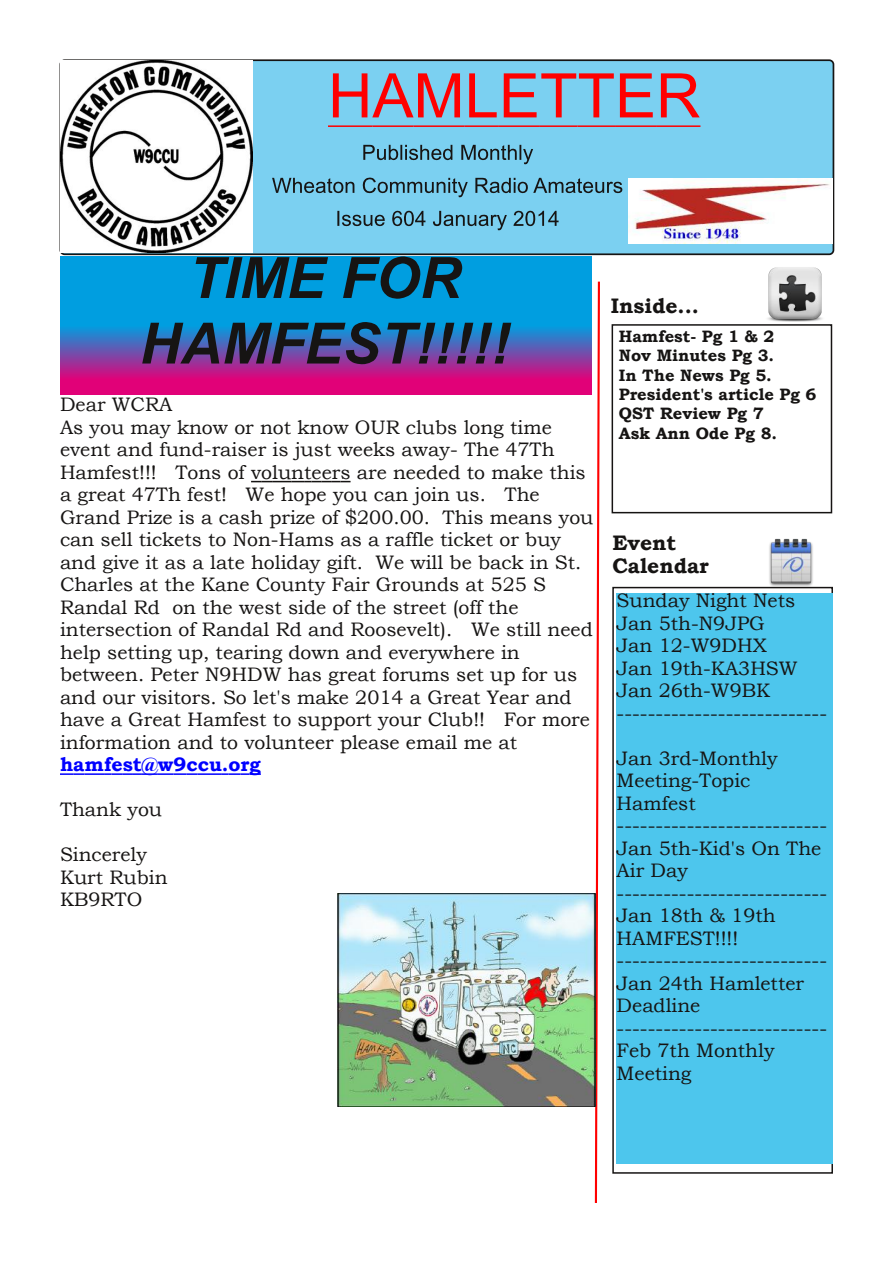
<style>
.page{position:relative;width:893px;height:1263px;background:#fff}
.page>*{position:absolute;margin:0;border:0;box-sizing:border-box;transform-origin:0 0}
.t1{font:700 21px/22.5px "Bookman Old Style";color:#161413}
.t2{font:19.5px/22.5px "Bookman Old Style";color:#161413}
.t3{font:700 19.5px "Bookman Old Style";color:#00f}
.t4{font:700 16.5px/19.4px "Bookman Old Style";color:#161413}
</style>
<div class="page">
<div style="left:612px;top:587px;width:221px;height:587px;border:2px solid #161413"></div>
<div style="left:60px;top:60px;width:773px;height:194px;background:#7bd0f1;border-radius:4px"></div>
<div style="left:60px;top:59px;width:774px;height:196px;border:2px solid #161413;border-radius:4px"></div>
<hr style="left:328px;top:125px;width:44px;height:2px;background:#f00">
<hr style="left:372px;top:125px;width:41px;height:2px;background:#f00">
<hr style="left:413px;top:125px;width:52px;height:2px;background:#f00">
<svg style="left:333px;top:73px;width:127px;height:44px"></svg>
<hr style="left:465px;top:125px;width:34px;height:2px;background:#f00">
<svg style="left:469px;top:73px;width:28px;height:44px"></svg>
<hr style="left:499px;top:125px;width:41px;height:2px;background:#f00">
<hr style="left:540px;top:125px;width:37px;height:2px;background:#f00">
<hr style="left:577px;top:125px;width:38px;height:2px;background:#f00">
<svg style="left:504px;top:73px;width:110px;height:44px"></svg>
<hr style="left:615px;top:125px;width:41px;height:2px;background:#f00">
<svg style="left:620px;top:73px;width:33px;height:44px"></svg>
<hr style="left:656px;top:125px;width:44px;height:2px;background:#f00">
<svg style="left:661px;top:73px;width:39px;height:44px"></svg>
<svg style="left:363px;top:145px;width:89px;height:15px"></svg>
<svg style="left:461px;top:145px;width:72px;height:19px"></svg>
<svg style="left:272px;top:178px;width:82px;height:15px"></svg>
<svg style="left:363px;top:178px;width:105px;height:19px"></svg>
<svg style="left:475px;top:178px;width:147px;height:15px"></svg>
<svg style="left:337px;top:211px;width:48px;height:15px"></svg>
<svg style="left:392px;top:211px;width:33px;height:15px"></svg>
<svg style="left:433px;top:211px;width:74px;height:19px"></svg>
<svg style="left:513px;top:211px;width:46px;height:15px"></svg>
<div style="left:612px;top:324px;width:220px;height:189px;border:2px solid #161413"></div>
<img style="left:756px;top:267px;width:77px;height:66px">
<img style="left:765px;top:538px;width:51px;height:49px">
<svg style="left:594px;top:281px;width:6px;height:922px"></svg>
<svg style="left:60px;top:256px;width:531px;height:139px;background:#5264b9"></svg>
<svg style="left:196px;top:257px;width:132px;height:41px;background:#0b5777"></svg>
<svg style="left:343px;top:256px;width:119px;height:43px;background:#095f83"></svg>
<svg style="left:142px;top:322px;width:239px;height:42px;background:#30416d"></svg>
<svg style="left:387px;top:323px;width:124px;height:40px;background:#39487d"></svg>
<img style="left:60px;top:60px;width:193px;height:192px">
<img style="left:628px;top:178px;width:205px;height:65px">
<img style="left:337px;top:894px;width:258px;height:212px">
<svg style="left:251px;top:481px;width:100px;height:1px"></svg>
<svg style="left:60px;top:773px;width:201px;height:2px"></svg>
<div style="left:617px;top:593px;width:216px;height:571px;background:#4dc6ed"></div>
<p class="t2" style="left:60px;top:393px;width:535px">Dear WCRA<br>As you may know or not know OUR clubs long time event and fund-raiser is just weeks away- The 47Th Hamfest!!! Tons of volunteers are needed to make this a great 47Th fest! We hope you can join us. The Grand Prize is a cash prize of $200.00. This means you can sell tickets to Non-Hams as a raffle ticket or buy and give it as a late holiday gift. We will be back in St.<br>Charles at the Kane County Fair Grounds at 525 S Randal Rd on the west side of the street (off the intersection of Randal Rd and Roosevelt). We still need help setting up, tearing down and everywhere in between. Peter N9HDW has great forums set up for us and our visitors. So let's make 2014 a Great Year and have a Great Hamfest to support your Club!! For more information and to volunteer please email me at</p>
<p class="t3" style="left:60px;top:753px;width:202px">hamfest@w9ccu.org</p>
<p class="t2" style="left:60px;top:798px;width:104px">Thank you</p>
<p class="t2" style="left:60px;top:843px;width:109px">Sincerely<br>Kurt Rubin<br>KB9RTO</p>
<p class="t1" style="left:611px;top:295px;width:90px">Inside...</p>
<p class="t4" style="left:619px;top:326px;width:199px">Hamfest- Pg 1 &amp; 2<br>Nov Minutes Pg 3.<br>In The News Pg 5.<br>President's article Pg 6<br>QST Review Pg 7<br>Ask Ann Ode Pg 8.</p>
<p class="t1" style="left:612px;top:531px;width:98px">Event<br>Calendar</p>
<p class="t2" style="left:617px;top:589px;width:212px">Sunday Night Nets<br>Jan 5th-N9JPG<br>Jan 12-W9DHX<br>Jan 19th-KA3HSW<br>Jan 26th-W9BK ---------------------------</p>
<p class="t2" style="left:617px;top:747px;width:212px">Jan 3rd-Monthly<br>Meeting-Topic<br>Hamfest ---------------------------<br>Jan 5th-Kid's On The<br>Air Day ---------------------------<br>Jan 18th &amp; 19th<br>HAMFEST!!!! ---------------------------<br>Jan 24th Hamletter<br>Deadline ---------------------------<br>Feb 7th Monthly<br>Meeting</p>
</div>
